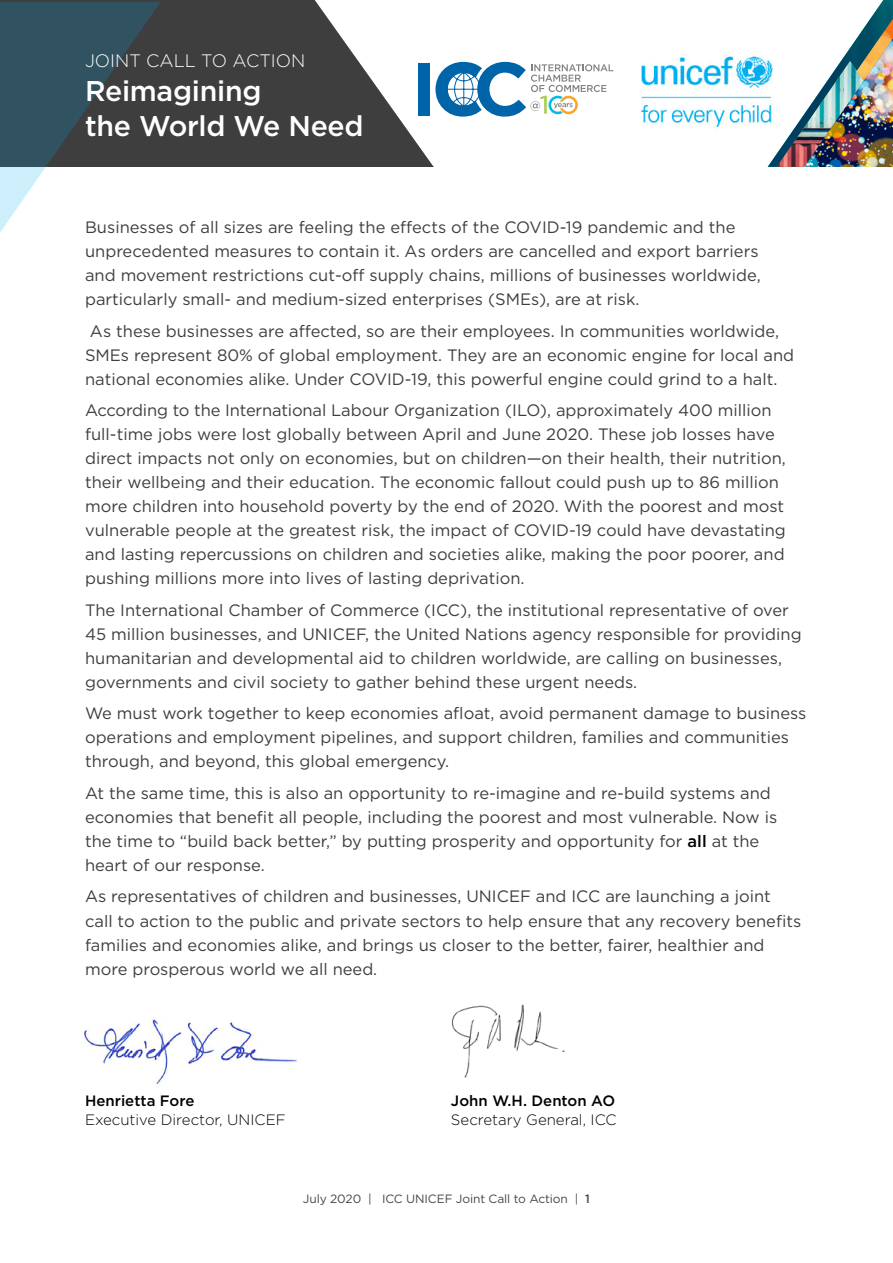
<style>
.page{position:relative;width:893px;height:1263px;background:#fff}
.page>*{position:absolute;margin:0;border:0;box-sizing:border-box;transform-origin:0 0}
.t1{font:500 28.5px/34.5px "Gotham";letter-spacing:-.01em;color:#fff}
.t2{font:300 18px "Gotham";color:#fff}
.t3{font:16.5px/24px "Gotham";color:#3e3e3f}
.t4{font:300 15px "Gotham";color:#000}
.t5{font:500 15px "Gotham";color:#000}
.t6{font:12px "Gotham";letter-spacing:-.01em;color:#444648}
.s1{font-weight:500;color:#000}
.s2{font-weight:500}
</style>
<div class="page">
<div style="left:0;top:0;width:434px;height:166px;background:#3e3e3f"></div>
<svg style="left:315px;top:0;width:453px;height:167px"></svg>
<svg style="left:768px;top:0;width:125px;height:167px"></svg>
<img style="left:804px;top:39px;width:89px;height:128px">
<img style="left:629px;top:43px;width:152px;height:93px">
<svg style="left:0;top:2px;width:161px;height:230px"></svg>
<div style="left:418px;top:63px;width:12px;height:53px;background:#0064a8"></div>
<svg style="left:435px;top:62px;width:178px;height:55px"></svg>
<img style="left:451px;top:1004px;width:114px;height:74px">
<img style="left:83px;top:1019px;width:214px;height:65px">
<p class="t2" style="left:85px;top:49px;width:222px">JOINT CALL TO ACTION</p>
<h1 class="t1" style="left:85px;top:73px;width:280px">Reimagining<br>the World We Need</h1>
<p class="t3" style="left:85px;top:215px;width:677px">Businesses of all sizes are feeling the effects of the COVID-19 pandemic and the unprecedented measures to contain it. As orders are cancelled and export barriers and movement restrictions cut-off supply chains, millions of businesses worldwide, particularly small- and medium-sized enterprises (SMEs), are at risk.</p>
<p class="t3" style="left:85px;top:319px;width:711px">As these businesses are affected, so are their employees. In communities worldwide,<br>SMEs represent 80% of global employment. They are an economic engine for local and national economies alike. Under COVID-19, this powerful engine could grind to a halt.</p>
<p class="t3" style="left:85px;top:398px;width:702px">According to the International Labour Organization (ILO), approximately 400 million full-time jobs were lost globally between April and June 2020. These job losses have direct impacts not only on economies, but on children—on their health, their nutrition, their wellbeing and their education. The economic fallout could push up to 86 million more children into household poverty by the end of 2020. With the poorest and most vulnerable people at the greatest risk, the impact of COVID-19 could have devastating and lasting repercussions on children and societies alike, making the poor poorer, and pushing millions more into lives of lasting deprivation.</p>
<p class="t3" style="left:85px;top:598px;width:718px">The International Chamber of Commerce (ICC), the institutional representative of over 45 million businesses, and UNICEF, the United Nations agency responsible for providing humanitarian and developmental aid to children worldwide, are calling on businesses, governments and civil society to gather behind these urgent needs.</p>
<p class="t3" style="left:85px;top:701px;width:723px">We must work together to keep economies afloat, avoid permanent damage to business operations and employment pipelines, and support children, families and communities through, and beyond, this global emergency.</p>
<p class="t3" style="left:85px;top:781px;width:694px">At the same time, this is also an opportunity to re-imagine and re-build systems and economies that benefit all people, including the poorest and most vulnerable. Now is the time to “build back better,” by putting prosperity and opportunity for <span class="s1">all</span> at the heart of our response.</p>
<p class="t3" style="left:85px;top:884px;width:718px">As representatives of children and businesses, UNICEF and ICC are launching a joint call to action to the public and private sectors to help ensure that any recovery benefits families and economies alike, and brings us closer to the better, fairer, healthier and more prosperous world we all need.</p>
<p class="t5" style="left:85px;top:1090px;width:111px">Henrietta Fore</p>
<p class="t4" style="left:85px;top:1110px;width:202px">Executive Director, UNICEF</p>
<p class="t5" style="left:451px;top:1090px;width:166px">John W.H. Denton AO</p>
<p class="t4" style="left:451px;top:1110px;width:167px">Secretary General, ICC</p>
<p class="t6" style="left:303px;top:1191px;width:289px">July 2020 | ICC UNICEF Joint Call to Action | <span class="s2">1</span></p>
</div>
